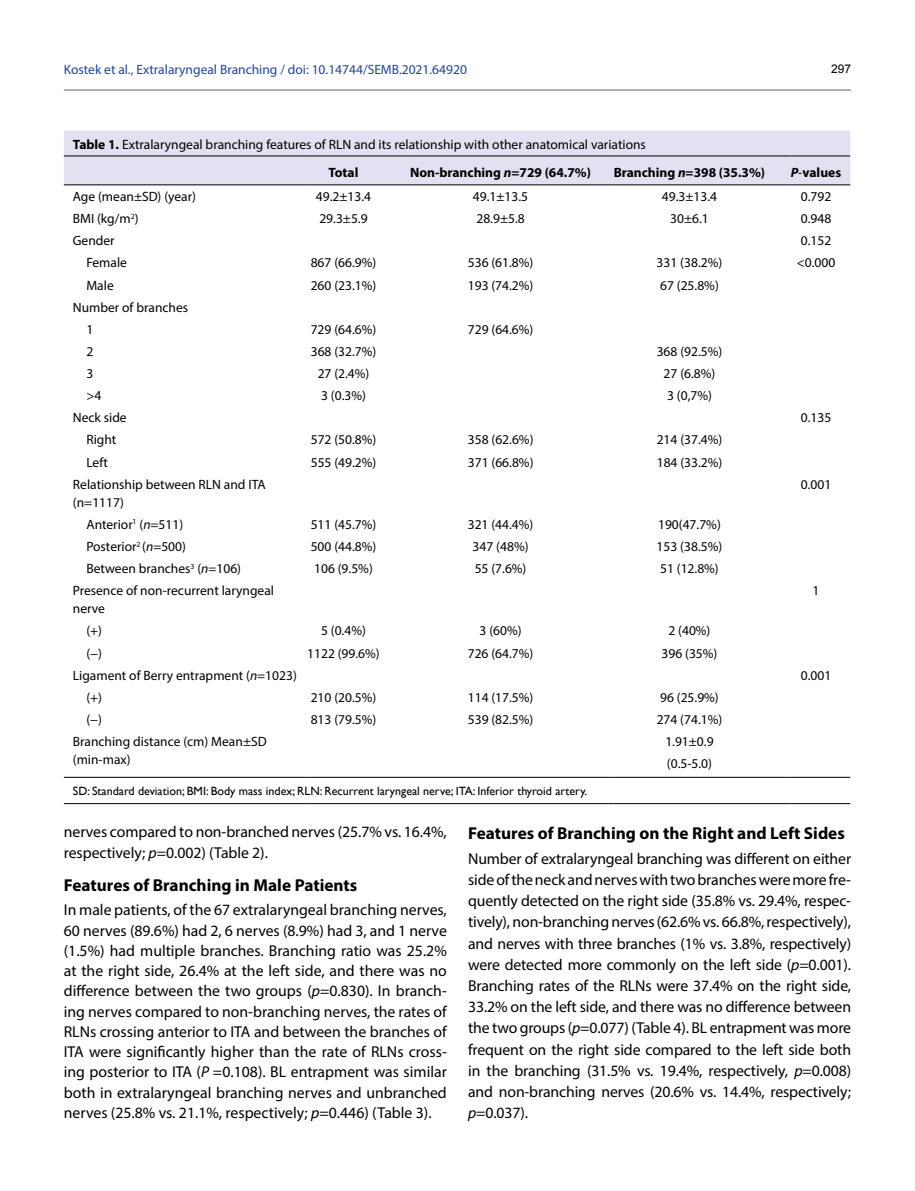
<style>
.page{position:relative;width:915px;height:1191px;background:#fff}
.page>*{position:absolute;margin:0;border:0;box-sizing:border-box;transform-origin:0 0}
.t1{font:700 17.25px "Myriad Pro";color:#000}
.t2{font:15.75px/21.1px "Myriad Pro";letter-spacing:-.005em;color:#000;text-align:justify}
.t3{font:13.5px/18px "Myriad Pro";color:#000}
.t4{font:13.5px "Myriad Pro";color:#20449c}
.t5{font:700 13.5px "Myriad Pro";color:#000}
.t6{font:12px "Gill Sans";color:#000}
.t7{font:12px "Arial";color:#000}
.s1{font-weight:700}
.s2{font-style:italic}
.s3{font-weight:400;font-style:italic}
</style>
<div class="page">
<hr style="left:64px;top:89px;width:786px;height:2px;background:#939598">
<div style="left:64px;top:131px;width:785px;height:53px;background:#e1e1f1"></div>
<hr style="left:64px;top:156px;width:243px;height:1px;background:#000">
<hr style="left:307px;top:156px;width:103px;height:1px;background:#000">
<hr style="left:410px;top:156px;width:203px;height:1px;background:#000">
<hr style="left:613px;top:156px;width:177px;height:1px;background:#000">
<hr style="left:790px;top:156px;width:59px;height:1px;background:#000">
<hr style="left:64px;top:184px;width:243px;height:1px;background:#000">
<hr style="left:307px;top:184px;width:103px;height:1px;background:#000">
<hr style="left:410px;top:184px;width:203px;height:1px;background:#000">
<hr style="left:613px;top:184px;width:177px;height:1px;background:#000">
<hr style="left:790px;top:184px;width:59px;height:1px;background:#000">
<hr style="left:64px;top:777px;width:243px;height:1px;background:#000">
<hr style="left:307px;top:777px;width:103px;height:1px;background:#000">
<hr style="left:410px;top:777px;width:203px;height:1px;background:#000">
<hr style="left:613px;top:777px;width:177px;height:1px;background:#000">
<hr style="left:790px;top:777px;width:59px;height:1px;background:#000">
<hr style="left:64px;top:803px;width:243px;height:1px;background:#000">
<hr style="left:307px;top:803px;width:103px;height:1px;background:#000">
<hr style="left:410px;top:803px;width:203px;height:1px;background:#000">
<hr style="left:613px;top:803px;width:177px;height:1px;background:#000">
<hr style="left:790px;top:803px;width:59px;height:1px;background:#000">
<p class="t4" style="left:64px;top:61px;width:404px">Kostek et al., Extralaryngeal Branching / doi: 10.14744/SEMB.2021.64920</p>
<p class="t7" style="left:830px;top:60px;width:22px">297</p>
<p class="t3" style="left:328px;top:130px;width:319px;line-height:28px;text-indent:-255px"><span class="s1">Table 1.</span> Extralaryngeal branching features of RLN and its relationship with other anatomical variations<br><span class="s1">Total</span></p>
<p class="t5" style="left:410px;top:164px;width:182px">Non-branching <span class="s2">n</span>=729 (64.7%)</p>
<p class="t5" style="left:613px;top:164px;width:153px">Branching <span class="s2">n</span>=398 (35.3%)</p>
<p class="t5" style="left:790px;top:164px;width:52px"><span class="s2">P</span><span class="s3">-</span>values</p>
<p class="t3" style="left:73px;top:187px;width:124px">Age (mean±SD) (year)</p>
<p class="t3" style="left:316px;top:187px;width:57px">49.2±13.4</p>
<p class="t3" style="left:473px;top:187px;width:57px">49.1±13.5</p>
<p class="t3" style="left:661px;top:187px;width:57px">49.3±13.4</p>
<p class="t3" style="left:800px;top:187px;width:32px">0.792</p>
<p class="t3" style="left:73px;top:209px;width:67px">BMI (kg/m<sup>2</sup>)</p>
<p class="t3" style="left:319px;top:209px;width:50px">29.3±5.9</p>
<p class="t3" style="left:476px;top:209px;width:50px">28.9±5.8</p>
<p class="t3" style="left:670px;top:209px;width:40px">30±6.1</p>
<p class="t3" style="left:800px;top:209px;width:32px">0.948</p>
<p class="t3" style="left:73px;top:231px;width:43px">Gender</p>
<p class="t3" style="left:800px;top:231px;width:32px">0.152</p>
<p class="t3" style="left:86px;top:254px;width:42px">Female</p>
<p class="t3" style="left:310px;top:254px;width:67px">867 (66.9%)</p>
<p class="t3" style="left:467px;top:254px;width:67px">536 (61.8%)</p>
<p class="t3" style="left:656px;top:254px;width:67px">331 (38.2%)</p>
<p class="t3" style="left:796px;top:254px;width:40px">&lt;0.000</p>
<p class="t3" style="left:86px;top:276px;width:29px">Male</p>
<p class="t3" style="left:310px;top:276px;width:67px">260 (23.1%)</p>
<p class="t3" style="left:467px;top:276px;width:67px">193 (74.2%)</p>
<p class="t3" style="left:660px;top:276px;width:60px">67 (25.8%)</p>
<p class="t3" style="left:86px;top:296px;width:103px;line-height:22.2px;text-indent:-14px">Number of branches<br>1</p>
<p class="t3" style="left:310px;top:320px;width:67px">729 (64.6%)</p>
<p class="t3" style="left:467px;top:320px;width:67px">729 (64.6%)</p>
<p class="t3" style="left:86px;top:342px;width:8px">2</p>
<p class="t3" style="left:310px;top:342px;width:67px">368 (32.7%)</p>
<p class="t3" style="left:656px;top:342px;width:67px">368 (92.5%)</p>
<p class="t3" style="left:86px;top:364px;width:8px">3</p>
<p class="t3" style="left:317px;top:364px;width:53px">27 (2.4%)</p>
<p class="t3" style="left:663px;top:364px;width:53px">27 (6.8%)</p>
<p class="t3" style="left:86px;top:386px;width:16px">&gt;4</p>
<p class="t3" style="left:321px;top:386px;width:46px">3 (0.3%)</p>
<p class="t3" style="left:667px;top:386px;width:46px">3 (0,7%)</p>
<p class="t3" style="left:73px;top:408px;width:55px">Neck side</p>
<p class="t3" style="left:800px;top:408px;width:32px">0.135</p>
<p class="t3" style="left:86px;top:431px;width:32px">Right</p>
<p class="t3" style="left:310px;top:431px;width:67px">572 (50.8%)</p>
<p class="t3" style="left:467px;top:431px;width:67px">358 (62.6%)</p>
<p class="t3" style="left:656px;top:431px;width:67px">214 (37.4%)</p>
<p class="t3" style="left:86px;top:453px;width:23px">Left</p>
<p class="t3" style="left:311px;top:453px;width:67px">555 (49.2%)</p>
<p class="t3" style="left:467px;top:453px;width:67px">371 (66.8%)</p>
<p class="t3" style="left:656px;top:453px;width:67px">184 (33.2%)</p>
<p class="t3" style="left:73px;top:475px;width:194px">Relationship between RLN and ITA (n=1117)</p>
<p class="t3" style="left:800px;top:475px;width:32px">0.001</p>
<p class="t3" style="left:86px;top:515px;width:98px">Anterior<sup>1</sup> (<span class="s2">n</span>=511)</p>
<p class="t3" style="left:310px;top:515px;width:67px">511 (45.7%)</p>
<p class="t3" style="left:467px;top:515px;width:67px">321 (44.4%)</p>
<p class="t3" style="left:657px;top:515px;width:64px">190(47.7%)</p>
<p class="t3" style="left:86px;top:537px;width:101px">Posterior<sup>2</sup> (<span class="s2">n</span>=500)</p>
<p class="t3" style="left:310px;top:537px;width:67px">500 (44.8%)</p>
<p class="t3" style="left:472px;top:537px;width:57px">347 (48%)</p>
<p class="t3" style="left:656px;top:537px;width:67px">153 (38.5%)</p>
<p class="t3" style="left:86px;top:559px;width:156px">Between branches<sup>3</sup> (<span class="s2">n</span>=106)</p>
<p class="t3" style="left:314px;top:559px;width:60px">106 (9.5%)</p>
<p class="t3" style="left:474px;top:559px;width:53px">55 (7.6%)</p>
<p class="t3" style="left:660px;top:559px;width:60px">51 (12.8%)</p>
<p class="t3" style="left:73px;top:581px;width:203px">Presence of non-recurrent laryngeal nerve</p>
<p class="t3" style="left:812px;top:581px;width:8px">1</p>
<p class="t3" style="left:86px;top:621px;width:17px">(+)</p>
<p class="t3" style="left:321px;top:621px;width:46px">5 (0.4%)</p>
<p class="t3" style="left:479px;top:621px;width:43px">3 (60%)</p>
<p class="t3" style="left:668px;top:621px;width:43px">2 (40%)</p>
<p class="t3" style="left:86px;top:644px;width:17px">(−)</p>
<p class="t3" style="left:307px;top:644px;width:74px">1122 (99.6%)</p>
<p class="t3" style="left:467px;top:644px;width:67px">726 (64.7%)</p>
<p class="t3" style="left:661px;top:644px;width:57px">396 (35%)</p>
<p class="t3" style="left:73px;top:666px;width:225px">Ligament of Berry entrapment (<span class="s2">n</span>=1023)</p>
<p class="t3" style="left:800px;top:666px;width:32px">0.001</p>
<p class="t3" style="left:86px;top:688px;width:17px">(+)</p>
<p class="t3" style="left:310px;top:688px;width:67px">210 (20.5%)</p>
<p class="t3" style="left:467px;top:688px;width:67px">114 (17.5%)</p>
<p class="t3" style="left:660px;top:688px;width:60px">96 (25.9%)</p>
<p class="t3" style="left:86px;top:710px;width:17px">(−)</p>
<p class="t3" style="left:310px;top:710px;width:67px">813 (79.5%)</p>
<p class="t3" style="left:467px;top:710px;width:67px">539 (82.5%)</p>
<p class="t3" style="left:656px;top:710px;width:67px">274 (74.1%)</p>
<p class="t3" style="left:73px;top:732px;width:195px">Branching distance (cm) Mean±SD (min-max)</p>
<p class="t3" style="left:665px;top:730px;width:50px;line-height:22.2px">1.91±0.9 (0.5-5.0)</p>
<p class="t6" style="left:73px;top:783px;width:515px">SD: Standard deviation; BMI: Body mass index; RLN: Recurrent laryngeal nerve; ITA: Inferior thyroid artery.</p>
<p class="t2" style="left:64px;top:821px;width:384px;line-height:20.2px">nerves compared to non-branched nerves (25.7% vs. 16.4%, respectively; <span class="s2">p</span>=0.002) (Table 2).</p>
<p class="t1" style="left:64px;top:873px;width:295px">Features of Branching in Male Patients</p>
<p class="t2" style="left:64px;top:899px;width:384px;line-height:20.2px">In male patients, of the 67 extralaryngeal branching nerves, 60 nerves (89.6%) had 2, 6 nerves (8.9%) had 3, and 1 nerve (1.5%) had multiple branches. Branching ratio was 25.2% at the right side, 26.4% at the left side, and there was no difference between the two groups (<span class="s2">p</span>=0.830). In branch&shy;ing nerves compared to non-branching nerves, the rates of RLNs crossing anterior to ITA and between the branches of ITA were significantly higher than the rate of RLNs cross&shy;ing posterior to ITA (<span class="s2">P</span> =0.108). BL entrapment was similar both in extralaryngeal branching nerves and unbranched nerves (25.8% vs. 21.1%, respectively; <span class="s2">p</span>=0.446) (Table 3).</p>
<p class="t1" style="left:468px;top:821px;width:378px">Features of Branching on the Right and Left Sides</p>
<p class="t2" style="left:468px;top:848px;width:384px">Number of extralaryngeal branching was different on either side of the neck and nerves with two branches were more fre&shy;quently detected on the right side (35.8% vs. 29.4%, respec&shy;tively), non-branching nerves (62.6% vs. 66.8%, respectively), and nerves with three branches (1% vs. 3.8%, respectively) were detected more commonly on the left side (<span class="s2">p</span>=0.001).<br>Branching rates of the RLNs were 37.4% on the right side, 33.2% on the left side, and there was no difference between the two groups (<span class="s2">p</span>=0.077) (Table 4). BL entrapment was more frequent on the right side compared to the left side both in the branching (31.5% vs. 19.4%, respectively, <span class="s2">p</span>=0.008) and non-branching nerves (20.6% vs. 14.4%, respectively; <span class="s2">p</span>=0.037).</p>
</div>
